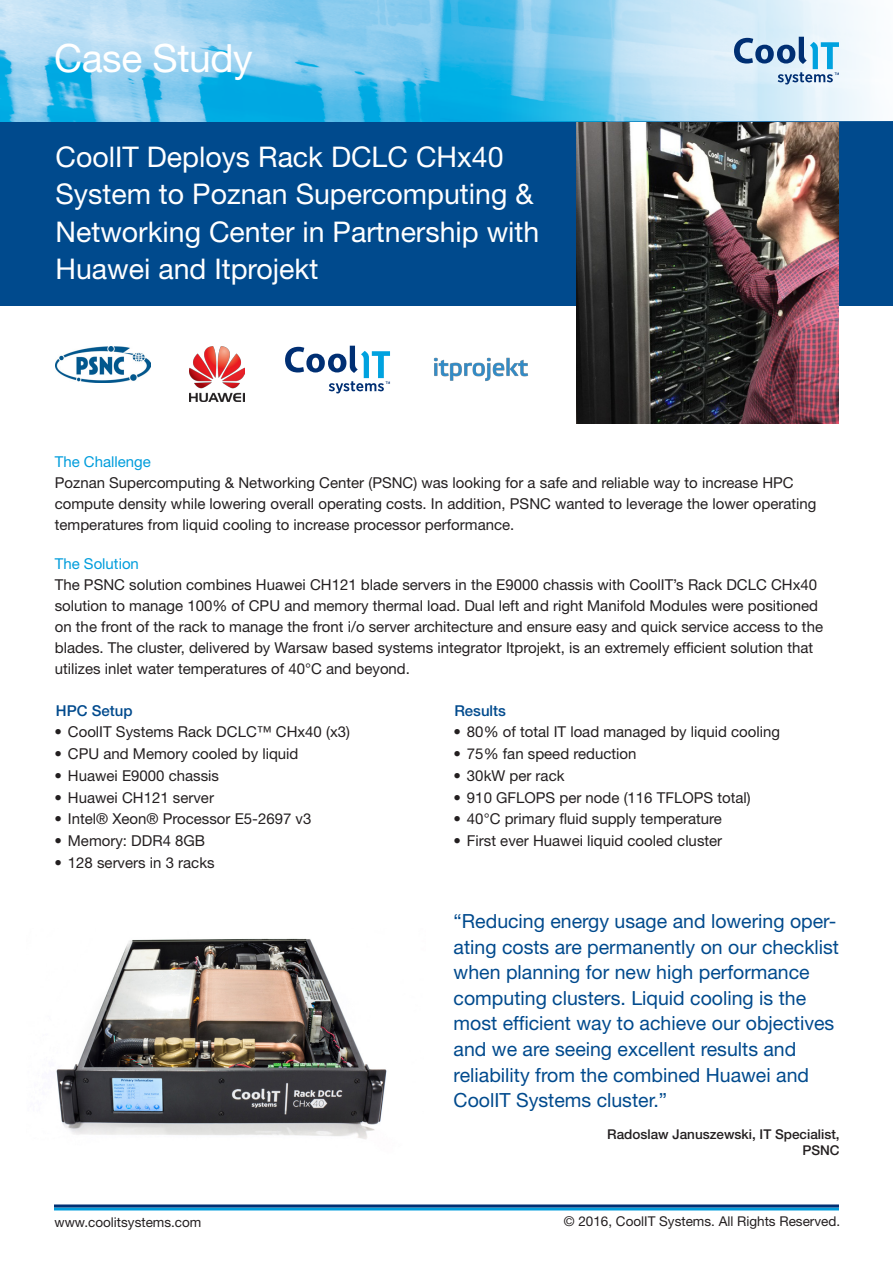
<style>
.page{position:relative;width:893px;height:1263px;background:#fff}
.page>*{position:absolute;margin:0;border:0;box-sizing:border-box;transform-origin:0 0}
.MainHeading{font:39px "Helvetica Neue LT Std";letter-spacing:-.01em;color:#fff}
.t1{font:28.5px/37.5px "Helvetica Neue LT Std";color:#fff}
.Heading2{font:19.5px/25.5px "Helvetica Neue LT Std";color:#004a8d}
.t2{font:15px/21px "Helvetica Neue LT Std";color:#231f20}
.Heading2-2{font:500 15px "Helvetica Neue LT Std";color:#004a8d}
.t3{font:13.5px "Helvetica Neue LT Std";color:#231f20}
.Heading2-3{font:500 13.5px/16.2px "Helvetica Neue LT Std";color:#231f20;text-align:right}
.s1{color:#009ddc}
</style>
<div class="page">
<div style="left:0;top:121px;width:893px;height:185px;background:#004a8d"></div>
<img style="left:0;top:0;width:871px;height:121px">
<svg style="left:734px;top:37px;width:105px;height:47px;background:#a2c2db"></svg>
<hr style="left:54px;top:1207px;width:785px;height:3px;background:#009ddc">
<hr style="left:54px;top:1204px;width:785px;height:3px;background:#002f73">
<img style="left:190px;top:346px;width:54px;height:55px">
<img style="left:55px;top:346px;width:96px;height:36px">
<img style="left:433px;top:357px;width:96px;height:24px">
<svg style="left:285px;top:346px;width:105px;height:47px"></svg>
<img style="left:577px;top:123px;width:262px;height:301px">
<img style="left:56px;top:938px;width:331px;height:201px">
<p class="MainHeading" style="left:54px;top:35px;width:200px">Case Study</p>
<p class="t1" style="left:55px;top:137px;width:485px">CoolIT Deploys Rack DCLC CHx40<br>System to Poznan Supercomputing &amp;<br>Networking Center in Partnership with<br>Huawei and Itprojekt</p>
<p class="t2" style="left:55px;top:451px;width:763px"><span class="s1">The Challenge<br></span>Poznan Supercomputing &amp; Networking Center (PSNC) was looking for a safe and reliable way to increase HPC compute density while lowering overall operating costs. In addition, PSNC wanted to leverage the lower operating temperatures from liquid cooling to increase processor performance.</p>
<p class="t2" style="left:55px;top:553px;width:770px"><span class="s1">The Solution<br></span>The PSNC solution combines Huawei CH121 blade servers in the E9000 chassis with CoolIT’s Rack DCLC CHx40 solution to manage 100% of CPU and memory thermal load. Dual left and right Manifold Modules were positioned on the front of the rack to manage the front i/o server architecture and ensure easy and quick service access to the blades. The cluster, delivered by Warsaw based systems integrator Itprojekt, is an extremely efficient solution that utilizes inlet water temperatures of 40°C and beyond.</p>
<p class="Heading2-2" style="left:56px;top:702px;width:78px">HPC Setup</p>
<p class="Heading2-2" style="left:454px;top:702px;width:53px">Results</p>
<p class="t2" style="left:453px;top:721px;width:328px">• 80% of total IT load managed by liquid cooling</p>
<p class="t2" style="left:453px;top:743px;width:184px">• 75% fan speed reduction</p>
<p class="t2" style="left:453px;top:765px;width:113px">• 30kW per rack</p>
<p class="t2" style="left:453px;top:786px;width:299px">• 910 GFLOPS per node (116 TFLOPS total)</p>
<p class="t2" style="left:453px;top:808px;width:270px">• 40°C primary fluid supply temperature</p>
<p class="t2" style="left:453px;top:830px;width:270px">• First ever Huawei liquid cooled cluster</p>
<p class="t2" style="left:54px;top:721px;width:297px">• CoolIT Systems Rack DCLC™ CHx40 (x3)</p>
<p class="t2" style="left:54px;top:743px;width:246px">• CPU and Memory cooled by liquid</p>
<p class="t2" style="left:54px;top:765px;width:166px">• Huawei E9000 chassis</p>
<p class="t2" style="left:54px;top:786px;width:161px">• Huawei CH121 server</p>
<p class="t2" style="left:54px;top:808px;width:258px">• Intel® Xeon® Processor E5-2697 v3</p>
<p class="t2" style="left:54px;top:830px;width:152px">• Memory: DDR4 8GB</p>
<p class="t2" style="left:54px;top:852px;width:162px">• 128 servers in 3 racks</p>
<p class="Heading2" style="left:454px;top:908px;width:387px">“Reducing energy usage and lowering oper&shy;ating costs are permanently on our checklist when planning for new high performance computing clusters. Liquid cooling is the most efficient way to achieve our objectives and we are seeing excellent results and reliability from the combined Huawei and CoolIT Systems cluster.”</p>
<p class="Heading2-3" style="left:607px;top:1126px;width:234px">Radoslaw Januszewski, IT Specialist,<br>PSNC</p>
<p class="t3" style="left:55px;top:1214px;width:148px">www.coolitsystems.com</p>
<p class="t3" style="left:564px;top:1213px;width:278px">© 2016, CoolIT Systems. All Rights Reserved.</p>
</div>
